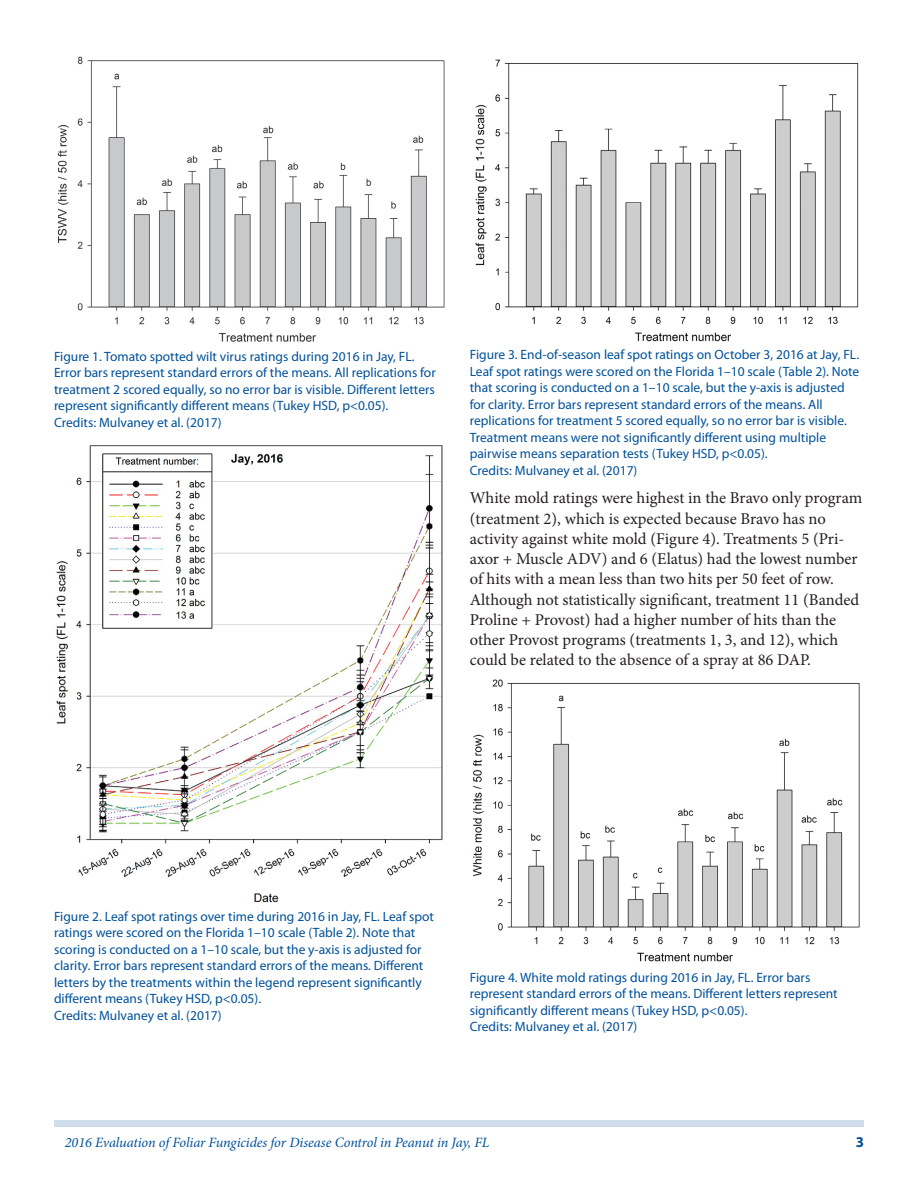
<style>
.page{position:relative;width:918px;height:1188px;background:#fff}
.page>*{position:absolute;margin:0;border:0;box-sizing:border-box;transform-origin:0 0}
.Paragraph{font:16.5px/20.2px "Minion Pro";color:#231f20}
.t1{font:700 15px "Myriad Pro";color:#01519a}
.RunningTitleItalics{font:italic 14.25px "Minion Pro";letter-spacing:-.01em;color:#01519a}
.FigureCaption{font:13.5px/16.5px "Myriad Pro";color:#01519a}
</style>
<div class="page">
<div style="left:54px;top:1120px;width:810px;height:7px;background:#d0deeb"></div>
<img style="left:57px;top:56px;width:388px;height:286px">
<img style="left:56px;top:445px;width:387px;height:458px">
<img style="left:475px;top:59px;width:384px;height:283px">
<img style="left:473px;top:679px;width:387px;height:283px">
<p class="FigureCaption" style="left:54px;top:348px;width:383px">Figure 1. Tomato spotted wilt virus ratings during 2016 in Jay, FL.<br>Error bars represent standard errors of the means. All replications for treatment 2 scored equally, so no error bar is visible. Different letters represent significantly different means (Tukey HSD, p&lt;0.05).</p>
<p class="FigureCaption" style="left:54px;top:414px;width:169px">Credits: Mulvaney et al. (2017)</p>
<p class="FigureCaption" style="left:470px;top:346px;width:391px">Figure 3. End-of-season leaf spot ratings on October 3, 2016 at Jay, FL.<br>Leaf spot ratings were scored on the Florida 1–10 scale (Table 2). Note that scoring is conducted on a 1–10 scale, but the y-axis is adjusted for clarity. Error bars represent standard errors of the means. All replications for treatment 5 scored equally, so no error bar is visible.<br>Treatment means were not significantly different using multiple pairwise means separation tests (Tukey HSD, p&lt;0.05).</p>
<p class="FigureCaption" style="left:470px;top:462px;width:169px">Credits: Mulvaney et al. (2017)</p>
<p class="Paragraph" style="left:470px;top:488px;width:394px">White mold ratings were highest in the Bravo only program (treatment 2), which is expected because Bravo has no activity against white mold (Figure 4). Treatments 5 (Pri&shy;axor + Muscle ADV) and 6 (Elatus) had the lowest number of hits with a mean less than two hits per 50 feet of row.<br>Although not statistically significant, treatment 11 (Banded Proline + Provost) had a higher number of hits than the other Provost programs (treatments 1, 3, and 12), which could be related to the absence of a spray at 86 DAP.</p>
<p class="FigureCaption" style="left:54px;top:908px;width:382px">Figure 2. Leaf spot ratings over time during 2016 in Jay, FL. Leaf spot ratings were scored on the Florida 1–10 scale (Table 2). Note that scoring is conducted on a 1–10 scale, but the y-axis is adjusted for clarity. Error bars represent standard errors of the means. Different letters by the treatments within the legend represent significantly different means (Tukey HSD, p&lt;0.05).</p>
<p class="FigureCaption" style="left:54px;top:1007px;width:169px">Credits: Mulvaney et al. (2017)</p>
<p class="FigureCaption" style="left:470px;top:969px;width:369px">Figure 4. White mold ratings during 2016 in Jay, FL. Error bars represent standard errors of the means. Different letters represent significantly different means (Tukey HSD, p&lt;0.05).</p>
<p class="FigureCaption" style="left:470px;top:1018px;width:169px">Credits: Mulvaney et al. (2017)</p>
<p class="RunningTitleItalics" style="left:65px;top:1133px;width:426px">2016 Evaluation of Foliar Fungicides for Disease Control in Peanut in Jay, FL</p>
<p class="t1" style="left:856px;top:1133px;width:10px">3</p>
</div>
